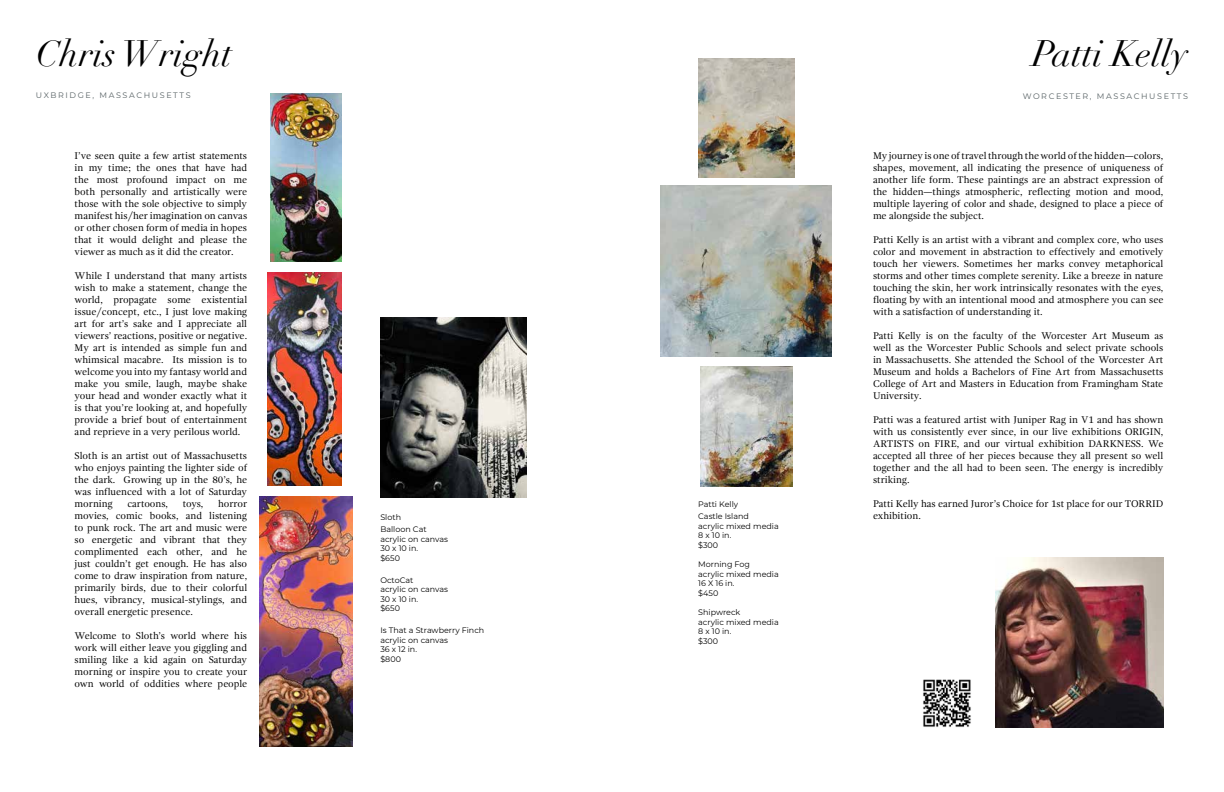
<style>
.page{position:relative;width:1224px;height:792px;background:#fff}
.page>*{position:absolute;margin:0;border:0;box-sizing:border-box;transform-origin:0 0}
.t1{font:italic 36px "Didot";color:#000}
.t2{font:10px/12px "Gandhi Serif";color:#000;text-align:justify}
.t3{font:8px/9.6px "Montserrat";color:#000}
.t4{font:8px "Montserrat";letter-spacing:.2em;color:#586265}
</style>
<div class="page">
<img style="left:700px;top:366px;width:92px;height:120px">
<img style="left:698px;top:59px;width:96px;height:118px">
<img style="left:661px;top:186px;width:171px;height:171px">
<img style="left:923px;top:679px;width:48px;height:48px">
<img style="left:380px;top:317px;width:147px;height:181px">
<img style="left:259px;top:496px;width:94px;height:251px">
<img style="left:267px;top:273px;width:74px;height:213px">
<img style="left:270px;top:94px;width:72px;height:167px">
<img style="left:995px;top:557px;width:168px;height:171px">
<h1 class="t1" style="left:36px;top:31px;width:198px">Chris Wright</h1>
<h1 class="t1" style="left:1032px;top:31px;width:157px">Patti Kelly</h1>
<p class="t4" style="left:36px;top:90px;width:156px">UXBRIDGE, MASSACHUSETTS</p>
<p class="t4" style="left:1023px;top:90px;width:167px">WORCESTER, MASSACHUSETTS</p>
<p class="t2" style="left:75px;top:150px;width:174px">I’ve seen quite a few artist statements in my time; the ones that have had the most profound impact on me both personally and artistically were those with the sole objective to simply manifest his/her imagination on canvas or other chosen form of media in hopes that it would delight and please the viewer as much as it did the creator.</p>
<p class="t2" style="left:75px;top:270px;width:174px">While I understand that many artists wish to make a statement, change the world, propagate some existential issue/concept, etc., I just love making art for art’s sake and I appreciate all viewers’ reactions, positive or negative.<br>My art is intended as simple fun and whimsical macabre. Its mission is to welcome you into my fantasy world and make you smile, laugh, maybe shake your head and wonder exactly what it is that you’re looking at, and hopefully provide a brief bout of entertainment and reprieve in a very perilous world.</p>
<p class="t2" style="left:75px;top:450px;width:174px">Sloth is an artist out of Massachusetts who enjoys painting the lighter side of the dark. Growing up in the 80’s, he was influenced with a lot of Saturday morning</p>
<p class="t2" style="left:75px;top:498px;width:174px;text-indent:143px">horror movies, comic books, and listening to punk rock. The art and music were so energetic and vibrant that they complimented each other, and he just couldn’t get enough. He has also come to draw inspiration from nature, primarily birds, due to their colorful hues, vibrancy, musical-stylings, and overall energetic presence.</p>
<p class="t2" style="left:75px;top:630px;width:174px">Welcome to Sloth’s world where his work will either leave you giggling and smiling like a kid again on Saturday morning or inspire you to create your own world of oddities where people</p>
<p class="t2" style="left:127px;top:498px;width:42px">cartoons,</p>
<p class="t2" style="left:183px;top:498px;width:22px">toys,</p>
<p class="t3" style="left:380px;top:511px;width:48px;line-height:12px">Sloth<br>Balloon Cat</p>
<p class="t3" style="left:380px;top:534px;width:69px">acrylic on canvas<br>30 x 10 in.<br>$650</p>
<p class="t3" style="left:380px;top:575px;width:69px">OctoCat<br>acrylic on canvas<br>30 x 10 in.<br>$650</p>
<p class="t3" style="left:380px;top:625px;width:105px">Is That a Strawberry Finch acrylic on canvas<br>36 x 12 in.<br>$800</p>
<p class="t3" style="left:698px;top:498px;width:52px;line-height:12px">Patti Kelly<br>Castle Island</p>
<p class="t3" style="left:698px;top:521px;width:82px">acrylic mixed media<br>8 x 10 in.<br>$300</p>
<p class="t3" style="left:698px;top:559px;width:82px">Morning Fog<br>acrylic mixed media<br>16 X 16 in.<br>$450</p>
<p class="t3" style="left:698px;top:607px;width:82px">Shipwreck<br>acrylic mixed media<br>8 x 10 in.<br>$300</p>
<p class="t2" style="left:873px;top:150px;width:292px">My journey is one of travel through the world of the hidden—colors, shapes, movement, all indicating the presence of uniqueness of another life form. These paintings are an abstract expression of the hidden—things atmospheric, reflecting motion and mood, multiple layering of color and shade, designed to place a piece of me alongside the subject.</p>
<p class="t2" style="left:873px;top:234px;width:292px">Patti Kelly is an artist with a vibrant and complex core, who uses color and movement in abstraction to effectively and emotively touch her viewers. Sometimes her marks convey metaphorical storms and other times complete serenity. Like a breeze in nature touching the skin, her work intrinsically resonates with the eyes, floating by with an intentional mood and atmosphere you can see with a satisfaction of understanding it.</p>
<p class="t2" style="left:873px;top:330px;width:292px">Patti Kelly is on the faculty of the Worcester Art Museum as well as the Worcester Public Schools and select private schools in Massachusetts. She attended the School of the Worcester Art Museum and holds a Bachelors of Fine Art from Massachusetts College of Art and Masters in Education from Framingham State University.</p>
<p class="t2" style="left:873px;top:414px;width:292px">Patti was a featured artist with Juniper Rag in V1 and has shown with us consistently ever since, in our live exhibitions ORIGIN, ARTISTS on FIRE, and our virtual exhibition DARKNESS. We accepted all three of her pieces because they all present so well together and the all had to been seen. The energy is incredibly striking.</p>
<p class="t2" style="left:873px;top:498px;width:292px">Patti Kelly has earned Juror’s Choice for 1st place for our TORRID exhibition.</p>
</div>
